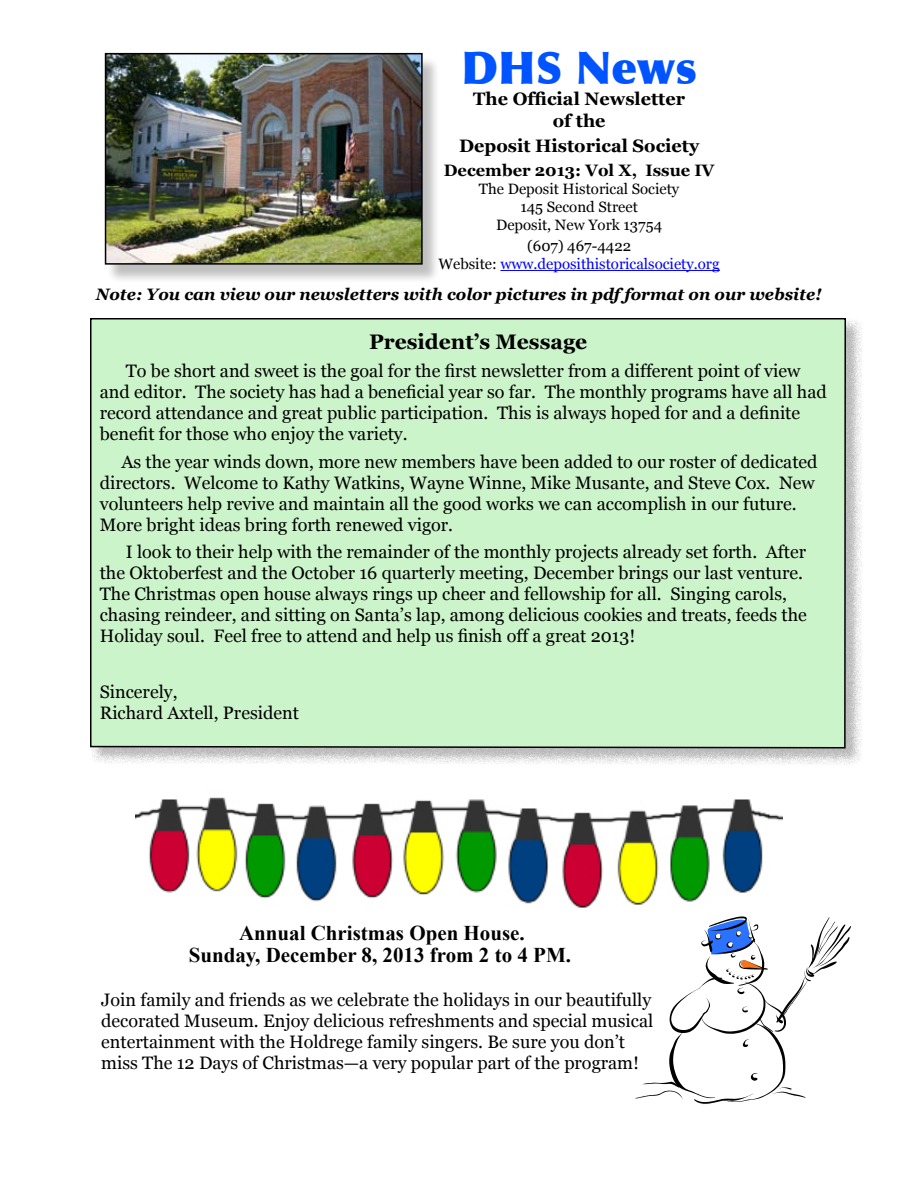
<style>
.page{position:relative;width:918px;height:1188px;background:#fff}
.page>*{position:absolute;margin:0;border:0;box-sizing:border-box;transform-origin:0 0}
.t1{font:900 45px "Optima";color:#0054ff}
.t2{font:700 21px/22.5px "Times New Roman";color:#000;text-align:center}
.t3{font:700 21px "Georgia";color:#000}
.t4{font:18px/21px "Georgia";color:#000}
.t5{font:700 18px/21.6px "Georgia";color:#000;text-align:center}
.t6{font:italic 700 16.5px "Georgia";color:#000}
.t7{font:700 16.5px "Georgia";color:#000}
.t8{font:15px/18px "Georgia";color:#000;text-align:center}
.t9{font:15px/18px "Georgia";color:#00f;text-align:center}
.s1{color:#000}
</style>
<div class="page">
<div style="left:90px;top:318px;width:773px;height:447px;background:#000;opacity:.3"></div>
<div style="left:90px;top:318px;width:757px;height:431px;background:#ccf4ca"></div>
<hr style="left:500px;top:270px;width:220px;height:1px;background:#00f">
<div style="left:106px;top:56px;width:335px;height:228px;background:#000;opacity:.25"></div>
<img style="left:108px;top:56px;width:312px;height:206px">
<div style="left:105px;top:53px;width:318px;height:212px;border:2px solid #000"></div>
<svg style="left:635px;top:917px;width:216px;height:188px"></svg>
<img style="left:135px;top:797px;width:648px;height:110px">
<h1 class="t1" style="left:462px;top:41px;width:237px">DHS News</h1>
<p class="t5" style="left:473px;top:88px;width:213px">The Official Newsletter of the</p>
<p class="t5" style="left:459px;top:135px;width:241px">Deposit Historical Society</p>
<p class="t7" style="left:444px;top:159px;width:272px">December 2013: Vol X, Issue IV</p>
<p class="t8" style="left:479px;top:180px;width:202px">The Deposit Historical Society<br>145 Second Street<br>Deposit, New York 13754</p>
<p class="t9" style="left:439px;top:237px;width:283px"><span class="s1">(607) 467-4422<br>Website:</span> www.deposithistoricalsociety.org</p>
<p class="t6" style="left:96px;top:284px;width:727px">Note: You can view our newsletters with color pictures in pdf format on our website!</p>
<p class="t3" style="left:369px;top:328px;width:220px">President’s Message</p>
<p class="t4" style="left:100px;top:361px;width:729px;text-indent:26px">To be short and sweet is the goal for the first newsletter from a different point of view and editor. The society has had a beneficial year so far. The monthly programs have all had record attendance and great public participation. This is always hoped for and a definite benefit for those who enjoy the variety.</p>
<p class="t4" style="left:100px;top:451px;width:719px;text-indent:22px">As the year winds down, more new members have been added to our roster of dedicated directors. Welcome to Kathy Watkins, Wayne Winne, Mike Musante, and Steve Cox. New volunteers help revive and maintain all the good works we can accomplish in our future.<br>More bright ideas bring forth renewed vigor.</p>
<p class="t4" style="left:100px;top:542px;width:709px;text-indent:26px">I look to their help with the remainder of the monthly projects already set forth. After the Oktoberfest and the October 16 quarterly meeting, December brings our last venture.<br>The Christmas open house always rings up cheer and fellowship for all. Singing carols, chasing reindeer, and sitting on Santa’s lap, among delicious cookies and treats, feeds the Holiday soul. Feel free to attend and help us finish off a great 2013!</p>
<p class="t4" style="left:100px;top:682px;width:201px">Sincerely,<br>Richard Axtell, President</p>
<p class="t2" style="left:189px;top:921px;width:384px">Annual Christmas Open House.<br>Sunday, December 8, 2013 from 2 to 4 PM.</p>
<p class="t4" style="left:101px;top:989px;width:553px">Join family and friends as we celebrate the holidays in our beautifully decorated Museum. Enjoy delicious refreshments and special musical entertainment with the Holdrege family singers. Be sure you don’t miss The 12 Days of Christmas—a very popular part of the program!</p>
</div>
